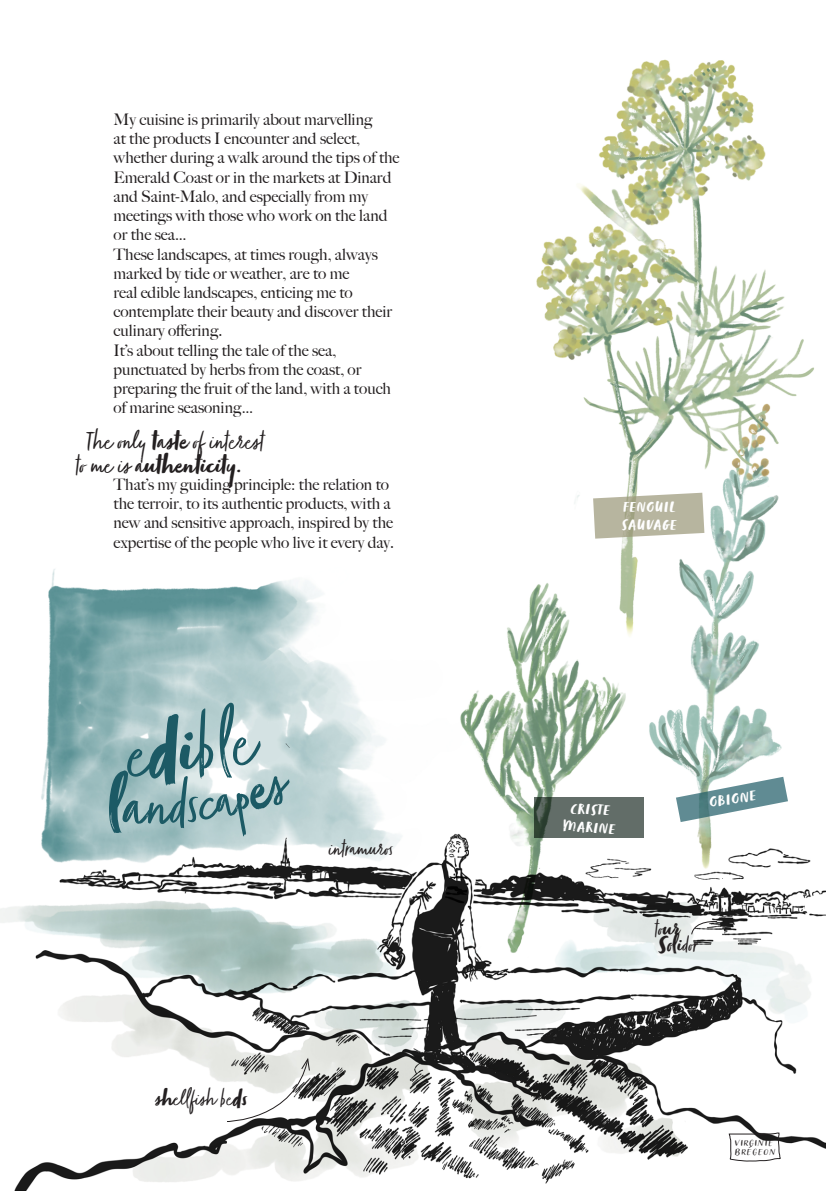
<style>
.page{position:relative;width:840px;height:1191px;background:#fff}
.page>*{position:absolute;margin:0;border:0;box-sizing:border-box;transform-origin:0 0}
.t1{font:28px "Zooja Light Pro";letter-spacing:.015em;color:#231f20}
.t2{font:28px "Zooja Pro";color:#231f20}
.t3{font:24px "Zooja Light Pro";color:#231f20}
.t4{font:24px "Zooja Light Pro";letter-spacing:.02em;color:#231f20}
.t5{font:24px "Zooja Pro";color:#231f20}
.t6{font:18.4px "Looking Flowers Caps";color:#231f20}
.t7{font:500 16px/19.2px "Big Caslon";color:#231f20}
.t8{font:15px/18px "Zooja Pro";letter-spacing:.1em;color:#fff;text-align:center}
.s1{font-family:"Zooja Pro"}
.s2{font-family:"Zooja Light Pro"}
</style>
<div class="page">
<img style="left:0;top:59px;width:825px;height:1132px">
<svg style="left:592px;top:493px;width:112px;height:45px;background:#bebca9"></svg>
<svg style="left:675px;top:776px;width:112px;height:46px"></svg>
<div style="left:534px;top:797px;width:109px;height:41px;background:#626d68"></div>
<svg style="left:226px;top:1057px;width:84px;height:65px"></svg>
<svg style="left:690px;top:919px;width:27px;height:16px"></svg>
<svg style="left:727px;top:1132px;width:53px;height:33px"></svg>
<svg style="left:108px;top:702px;width:188px;height:134px;background:#bbd2d3"></svg>
<p class="t7" style="left:113px;top:109px;width:287px">My cuisine is primarily about marvelling<br>at the products I encounter and select, whether during a walk around the tips of the Emerald Coast or in the markets at Dinard and Saint-Malo, and especially from my meetings with those who work on the land or the sea…</p>
<p class="t7" style="left:113px;top:244px;width:280px">These landscapes, at times rough, always marked by tide or weather, are to me<br>real edible landscapes, enticing me to contemplate their beauty and discover their culinary offering.</p>
<p class="t7" style="left:113px;top:340px;width:279px">It’s about telling the tale of the sea, punctuated by herbs from the coast, or preparing the fruit of the land, with a touch of marine seasoning…</p>
<p class="t1" style="left:85px;top:426px;width:180px">The only <span class="s1">taste</span> of interest</p>
<p class="t2" style="left:75px;top:449px;width:167px"><span class="s2">to me is</span> authenticity.</p>
<p class="t7" style="left:113px;top:474px;width:282px">That’s my guiding principle: the relation to the terroir, to its authentic products, with a new and sensitive approach, inspired by the expertise of the people who live it every day.</p>
<p class="t3" style="left:327px;top:835px;width:67px">intramuros</p>
<p class="t4" style="left:154px;top:1085px;width:93px"><span class="s1">sh</span>ellfish be<span class="s1">ds</span></p>
<p class="t8" style="left:622px;top:500px;width:53px">FENOUIL</p>
<p class="t8" style="left:621px;top:518px;width:55px">SAUVAGE</p>
<p class="t8" style="left:564px;top:800px;width:52px;rotate:3deg">CRISTE<br>MARINE</p>
<p class="t8" style="left:708px;top:794px;width:48px;rotate:-8deg">OBIONE</p>
<p class="t3" style="left:653px;top:916px;width:25px">to<span class="s1">ur</span></p>
<p class="t5" style="left:657px;top:930px;width:42px">Soli<span class="s2">dor</span></p>
<p class="t6" style="left:733px;top:1132px;width:41px">Virginie</p>
<p class="t6" style="left:733px;top:1142px;width:44px">Brégeon</p>
</div>
